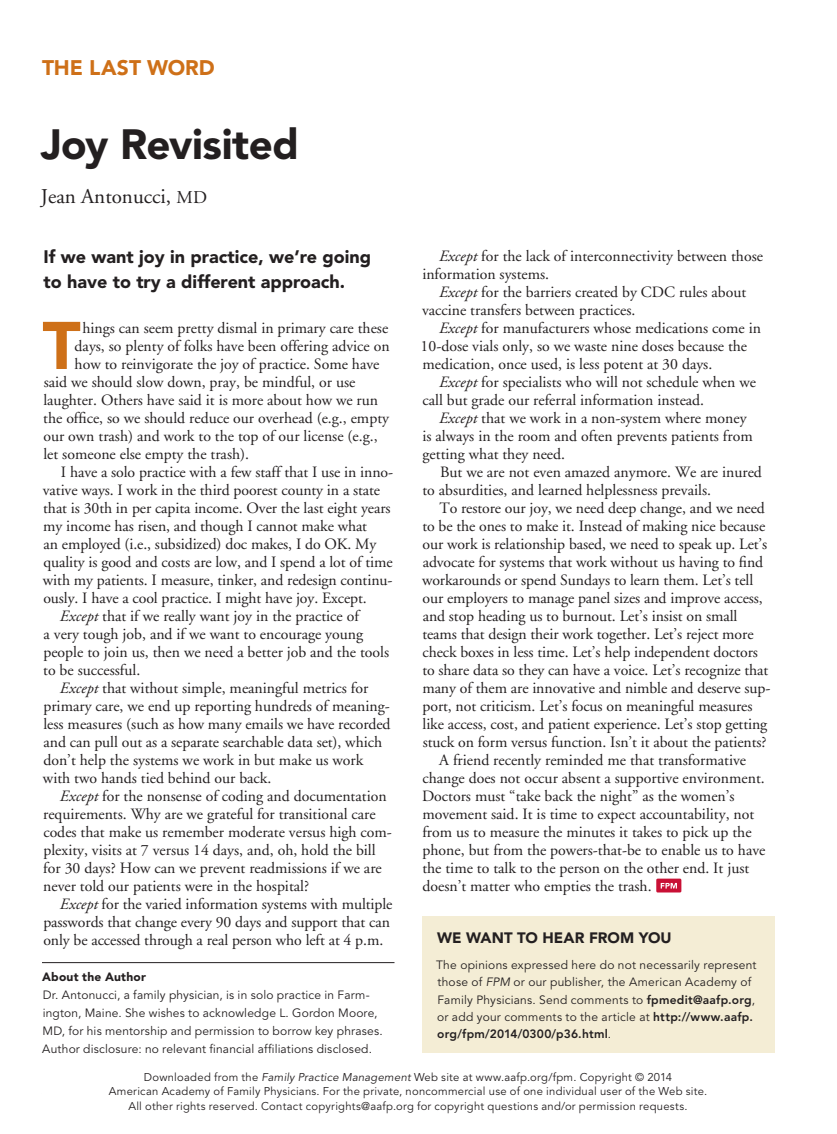
<style>
.page{position:relative;width:837px;height:1134px;background:#fff}
.page>*{position:absolute;margin:0;border:0;box-sizing:border-box;transform-origin:0 0}
.body_dropcap{font:900 66.6px "Avenir LT Std";color:#ce7018}
.article_title{font:900 42px "Avenir LT Std";letter-spacing:-.015em;color:#231f20}
.byline{font:21px "Adobe Garamond";color:#231f20}
.t1{font:900 21px "Avenir LT Std";color:#ce7018}
.dek{font:900 18px/25.5px "Avenir LT Std";color:#231f20}
.body{font:15.75px/18px "Adobe Garamond";color:#231f20}
.body_dropcap-2{font:15.75px "Adobe Garamond";color:#231f20}
.sidebar_head{font:900 15px "Avenir LT Std";color:#231f20}
.sidebar_body{font:12px/17.2px "Avenir LT Std";letter-spacing:.02em;color:#231f20}
.author_bio{font:12px/18px "Avenir LT Std";letter-spacing:.015em;color:#231f20}
.about_author_subhead{font:900 12px "Avenir LT Std";letter-spacing:.02em;color:#231f20}
.sidebar_body-2{font:11.25px/14.2px "Avenir LT Std";letter-spacing:.02em;color:#231f20;text-align:center}
.t2{font:10.5px "Avenir LT Std";letter-spacing:.04em;color:#231f20}
.s1{font-size:18px}
.s2{font-style:italic}
.s3{font-weight:800}
.s4{font-weight:900}
.s5{font-family:"Adobe Garamond";color:#c91035}
.s6{font-weight:800;font-size:9px}
</style>
<div class="page">
<div style="left:656px;top:879px;width:25px;height:13px;background:#c91035;border-radius:2px"></div>
<svg style="left:661px;top:883px;width:16px;height:6px"></svg>
<hr style="left:42px;top:962px;width:352px;height:1px;background:#231f20">
<div style="left:422px;top:916px;width:352px;height:137px;background:#f4edd5"></div>
<h3 class="t1" style="left:42px;top:55px;width:174px">THE LAST WORD</h3>
<p class="article_title" style="left:41px;top:119px;width:260px">Joy Revisited</p>
<p class="byline" style="left:41px;top:185px;width:168px">Jean Antonucci, <span class="s1">MD</span></p>
<p class="dek" style="left:43px;top:244px;width:329px">If we want joy in practice, we’re going to have to try a different approach.</p>
<p class="body_dropcap" style="left:42px;top:306px;width:40px">T</p>
<p class="body_dropcap-2" style="left:82px;top:320px;width:307px">hings can seem pretty dismal in primary care these</p>
<p class="body" style="left:422px;top:247px;width:342px;text-indent:17px"><span class="s2">Except</span> for the lack of interconnectivity between those information systems.</p>
<p class="body" style="left:422px;top:283px;width:326px;text-indent:17px"><span class="s2">Except</span> for the barriers created by CDC rules about vaccine transfers between practices.</p>
<p class="body" style="left:421px;top:319px;width:342px;text-indent:18px"><span class="s2">Except</span> for manufacturers whose medications come in<br>10-dose vials only, so we waste nine doses because the medication, once used, is less potent at 30 days.</p>
<p class="body" style="left:422px;top:373px;width:335px;text-indent:17px"><span class="s2">Except</span> for specialists who will not schedule when we call but grade our referral information instead.</p>
<p class="body" style="left:422px;top:409px;width:332px;text-indent:17px"><span class="s2">Except</span> that we work in a non-system where money is always in the room and often prevents patients from getting what they need.</p>
<p class="body" style="left:422px;top:463px;width:341px;text-indent:18px">But we are not even amazed anymore. We are inured to absurdities, and learned helplessness prevails.</p>
<p class="body" style="left:422px;top:499px;width:350px;text-indent:17px">To restore our joy, we need deep change, and we need to be the ones to make it. Instead of making nice because our work is relationship based, we need to speak up. Let’s advocate for systems that work without us having to find workarounds or spend Sundays to learn them. Let’s tell our employers to manage panel sizes and improve access, and stop heading us to burnout. Let’s insist on small teams that design their work together. Let’s reject more check boxes in less time. Let’s help independent doctors to share data so they can have a voice. Let’s recognize that many of them are innovative and nimble and deserve sup&shy;port, not criticism. Let’s focus on meaningful measures like access, cost, and patient experience. Let’s stop getting stuck on form versus function. Isn’t it about the patients?</p>
<p class="body" style="left:422px;top:751px;width:345px;text-indent:17px">A friend recently reminded me that transformative change does not occur absent a supportive environment.<br>Doctors must “take back the night” as the women’s movement said. It is time to expect accountability, not from us to measure the minutes it takes to pick up the phone, but from the powers-that-be to enable us to have the time to talk to the person on the other end. It just doesn’t matter who empties the trash.</p>
<p class="body_dropcap-2" style="left:75px;top:338px;width:317px">days, so plenty of folks have been offering advice on</p>
<p class="body_dropcap-2" style="left:75px;top:356px;width:306px">how to reinvigorate the joy of practice. Some have</p>
<p class="body_dropcap-2" style="left:44px;top:374px;width:313px">said we should slow down, pray, be mindful, or use</p>
<p class="body_dropcap-2" style="left:43px;top:392px;width:336px">laughter. Others have said it is more about how we run</p>
<p class="body_dropcap-2" style="left:43px;top:410px;width:347px">the office, so we should reduce our overhead (e.g., empty</p>
<p class="body_dropcap-2" style="left:43px;top:428px;width:336px">our own trash) and work to the top of our license (e.g.,</p>
<p class="body_dropcap-2" style="left:43px;top:446px;width:207px">let someone else empty the trash).</p>
<p class="body" style="left:43px;top:463px;width:352px;text-indent:18px">I have a solo practice with a few staff that I use in inno&shy;vative ways. I work in the third poorest county in a state that is 30th in per capita income. Over the last eight years my income has risen, and though I cannot make what<br>an employed (i.e., subsidized) doc makes, I do OK. My quality is good and costs are low, and I spend a lot of time with my patients. I measure, tinker, and redesign continu&shy;ously. I have a cool practice. I might have joy. Except.</p>
<p class="body" style="left:43px;top:607px;width:347px;text-indent:17px"><span class="s2">Except</span> that if we really want joy in the practice of<br>a very tough job, and if we want to encourage young people to join us, then we need a better job and the tools to be successful.</p>
<p class="body" style="left:43px;top:679px;width:349px;text-indent:17px"><span class="s2">Except</span> that without simple, meaningful metrics for primary care, we end up reporting hundreds of meaning&shy;less measures (such as how many emails we have recorded and can pull out as a separate searchable data set), which don’t help the systems we work in but make us work with two hands tied behind our back.</p>
<p class="body" style="left:43px;top:787px;width:350px;text-indent:17px"><span class="s2">Except</span> for the nonsense of coding and documentation requirements. Why are we grateful for transitional care codes that make us remember moderate versus high com&shy;plexity, visits at 7 versus 14 days, and, oh, hold the bill for 30 days? How can we prevent readmissions if we are never told our patients were in the hospital?</p>
<p class="body" style="left:43px;top:895px;width:351px;text-indent:17px"><span class="s2">Except</span> for the varied information systems with multiple passwords that change every 90 days and support that can only be accessed through a real person who left at 4 p.m.</p>
<p class="sidebar_head" style="left:437px;top:928px;width:236px">WE WANT TO HEAR FROM YOU</p>
<p class="sidebar_body" style="left:436px;top:957px;width:322px">The opinions expressed here do not necessarily represent those of <span class="s2">FPM</span> or our publisher, the American Academy of Family Physicians. Send comments to <span class="s3">fpmedit@aafp.org</span>, or add your comments to the article at <span class="s3">http://www.aafp. org/fpm/2014/0300/p36.html</span>.</p>
<p class="sidebar_body-2" style="left:109px;top:1070px;width:600px">Downloaded from the <span class="s2">Family Practice Management</span> Web site at www.aafp.org/fpm. Copyright © 2014<br>American Academy of Family Physicians. For the private, noncommercial use of one individual user of the Web site.<br>All other rights reserved. Contact copyrights@aafp.org for copyright questions and/or permission requests.</p>
<p class="about_author_subhead" style="left:42px;top:970px;width:105px">About the Author</p>
<p class="author_bio" style="left:42px;top:986px;width:342px">Dr. Antonucci, a family physician, is in solo practice in Farm&shy;ington, Maine. She wishes to acknowledge L. Gordon Moore, MD, for his mentorship and permission to borrow key phrases.<br>Author disclosure: no relevant financial affiliations disclosed.</p>
<p class="t2" style="left:42px;top:1086px;width:376px"><span class="s4">36</span> <span class="s5">|</span> <span class="s6">FAMILY PRACTICE MANAGEMENT</span> <span class="s5">|</span> www.aafp.org/fpm <span class="s5">|</span> March/April 2014</p>
</div>
